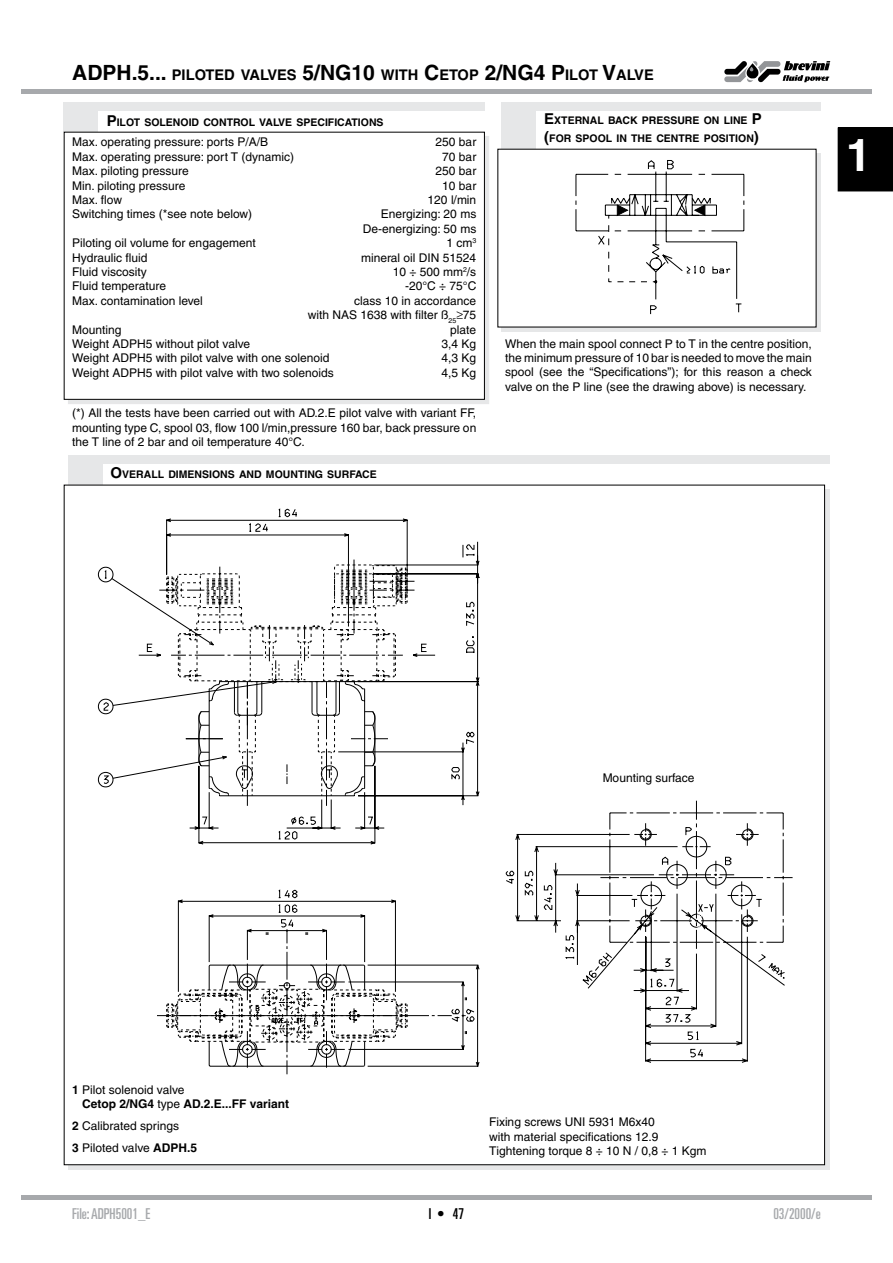
<style>
.page{position:relative;width:893px;height:1263px;background:#fff}
.page>*{position:absolute;margin:0;border:0;box-sizing:border-box;transform-origin:0 0}
.t1{font:700 45px "Helvetica";color:#fff}
.t2{font:ultra-condensed 15px "Univers";color:#a7a9ac}
.t3{font:ultra-condensed 15px "Univers";color:#000}
.t4{font:700 14.7px "Helvetica";color:#000}
.t5{font:12px/14.4px "Helvetica";color:#000;text-align:right}
.t6{font:700 12px/14.4px "Helvetica";color:#000}
.t7{font:700 10.5px/18px "Helvetica";color:#000}
.s1{font-size:21px}
.s2{font-size:15px}
.s3{font-weight:400}
.s4{font-weight:700}
</style>
<div class="page">
<hr style="left:21px;top:1195px;width:851px;height:4px;background:#a7a9ac">
<div style="left:21px;top:89px;width:851px;height:5px;background:#a7a9ac"></div>
<div style="left:838px;top:128px;width:55px;height:63px;background:#000"></div>
<svg style="left:724px;top:61px;width:106px;height:21px"></svg>
<div style="left:64px;top:102px;width:34px;height:30px;background:#e6e7e8"></div>
<div style="left:68px;top:455px;width:761px;height:8px;background:#e6e7e8"></div>
<div style="left:68px;top:455px;width:34px;height:30px;background:#e6e7e8"></div>
<div style="left:502px;top:102px;width:319px;height:9px;background:#e6e7e8"></div>
<div style="left:502px;top:102px;width:34px;height:47px;background:#e6e7e8"></div>
<svg style="left:502px;top:153px;width:319px;height:179px;background:#cccccd"></svg>
<div style="left:498px;top:149px;width:318px;height:178px;background:#fff"></div>
<div style="left:68px;top:136px;width:421px;height:268px;background:#e6e7e8"></div>
<div style="left:64px;top:132px;width:420px;height:267px;background:#fff"></div>
<div style="left:64px;top:132px;width:421px;height:268px;border:1px solid #000"></div>
<div style="left:64px;top:102px;width:421px;height:9px;background:#e6e7e8"></div>
<svg style="left:609px;top:800px;width:184px;height:263px"></svg>
<svg style="left:506px;top:827px;width:279px;height:230px"></svg>
<svg style="left:166px;top:518px;width:314px;height:123px"></svg>
<svg style="left:474px;top:641px;width:6px;height:426px"></svg>
<svg style="left:202px;top:509px;width:272px;height:330px"></svg>
<svg style="left:166px;top:889px;width:308px;height:185px"></svg>
<svg style="left:103px;top:559px;width:332px;height:247px"></svg>
<svg style="left:576px;top:160px;width:168px;height:154px"></svg>
<p class="t4" style="left:72px;top:66px;width:583px"><span class="s1">ADPH.5...</span> PILOTED VALVES <span class="s1">5/NG 10</span> WITH <span class="s1">C</span>ETOP <span class="s1">2/NG4 P</span>ILOT <span class="s1">V</span>ALVE</p>
<p class="t7" style="left:107px;top:113px;width:278px"><span class="s2">P</span>ILOT SOLENOID CONTROL VALVE SPECIFICATIONS</p>
<p class="t5" style="left:72px;top:135px;width:197px">Max. operating pressure: ports P/A/B</p>
<p class="t5" style="left:436px;top:135px;width:42px">250 bar</p>
<p class="t5" style="left:72px;top:149px;width:223px">Max. operating pressure: port T (dynamic)</p>
<p class="t5" style="left:442px;top:149px;width:36px">70 bar</p>
<p class="t5" style="left:72px;top:164px;width:118px">Max. piloting pressure</p>
<p class="t5" style="left:436px;top:164px;width:42px">250 bar</p>
<p class="t5" style="left:72px;top:178px;width:115px">Min. piloting pressure</p>
<p class="t5" style="left:442px;top:178px;width:36px">10 bar</p>
<p class="t5" style="left:72px;top:193px;width:51px">Max. flow</p>
<p class="t5" style="left:428px;top:193px;width:50px">120 l/min</p>
<p class="t5" style="left:72px;top:207px;width:181px">Switching times (*see note below)</p>
<p class="t5" style="left:363px;top:207px;width:115px">Energizing: 20 ms<br>De-energizing: 50 ms</p>
<p class="t5" style="left:72px;top:236px;width:185px">Piloting oil volume for engagement</p>
<p class="t5" style="left:446px;top:236px;width:31px">1 cm<sup>3</sup></p>
<p class="t5" style="left:72px;top:250px;width:77px">Hydraulic fluid</p>
<p class="t5" style="left:361px;top:250px;width:117px">mineral oil DIN 51524</p>
<p class="t5" style="left:72px;top:265px;width:76px">Fluid viscosity</p>
<p class="t5" style="left:393px;top:265px;width:85px">10 ÷ 500 mm<sup>2</sup>/s</p>
<p class="t5" style="left:72px;top:279px;width:95px">Fluid temperature</p>
<p class="t5" style="left:405px;top:279px;width:73px">-20°C ÷ 75°C</p>
<p class="t5" style="left:72px;top:293px;width:132px">Max. contamination level</p>
<p class="t5" style="left:308px;top:293px;width:170px">class 10 in accordance<br>with NAS 1638 with filter ß<sub>25</sub>≥75</p>
<p class="t5" style="left:72px;top:322px;width:51px">Mounting</p>
<p class="t5" style="left:450px;top:322px;width:28px">plate</p>
<p class="t5" style="left:72px;top:337px;width:179px">Weight ADPH5 without pilot valve</p>
<p class="t5" style="left:442px;top:337px;width:36px">3,4 Kg</p>
<p class="t5" style="left:72px;top:351px;width:259px">Weight ADPH5 with pilot valve with one solenoid</p>
<p class="t5" style="left:442px;top:351px;width:36px">4,3 Kg</p>
<p class="t5" style="left:72px;top:365px;width:263px">Weight ADPH5 with pilot valve with two solenoids</p>
<p class="t5" style="left:442px;top:365px;width:36px">4,5 Kg</p>
<p class="t5" style="left:72px;top:406px;width:406px;text-align:justify">(*) All the tests have been carried out with AD.2.E pilot valve with variant FF, mounting type C, spool 03, flow 100 l/min,pressure 160 bar, back pressure on the T line of 2 bar and oil temperature 40°C.</p>
<p class="t7" style="left:111px;top:465px;width:268px"><span class="s2">O</span>VERALL DIMENSIONS AND MOUNTING SURFACE</p>
<p class="t7" style="left:544px;top:111px;width:219px"><span class="s2">E</span>XTERNAL BACK PRESSURE ON LINE <span class="s2">P (</span>FOR SPOO</p>
<p class="t7" style="left:606px;top:129px;width:154px">L IN TH E CENTRE POSITION<span class="s2">)</span></p>
<p class="t5" style="left:505px;top:336px;width:308px;text-align:justify">When the main spool connect P to T in the centre position, the minimum pressure of 10 bar is needed to move the main spool (see the “Specifications”); for this reason a check valve on the P line (see the drawing above) is necessary.</p>
<h1 class="t1" style="left:846px;top:128px;width:27px">1</h1>
<p class="t5" style="left:603px;top:771px;width:93px">Mounting surface</p>
<p class="t6" style="left:82px;top:1082px;width:208px;text-indent:-10px">1 <span class="s3">Pilot solenoid valve<br></span>Cetop 2/NG4 <span class="s3">type</span> AD.2.E...FF variant</p>
<p class="t5" style="left:72px;top:1115px;width:126px;line-height:21.9px;text-align:left"><span class="s4">2</span> Calibrated springs<br><span class="s4">3</span> Piloted valve <span class="s4">ADPH.5</span></p>
<p class="t5" style="left:489px;top:1115px;width:219px;text-align:left">Fixing screws UNI 5931 M6x40<br>with material specifications 12.9<br>Tightening torque 8 ÷ 10 N / 0,8 ÷ 1 Kgm</p>
<p class="t2" style="left:72px;top:1205px;width:80px">File: ADPH5001_E</p>
<p class="t3" style="left:429px;top:1205px;width:37px">I • 47</p>
<p class="t2" style="left:773px;top:1205px;width:49px">03/2000/e</p>
</div>
